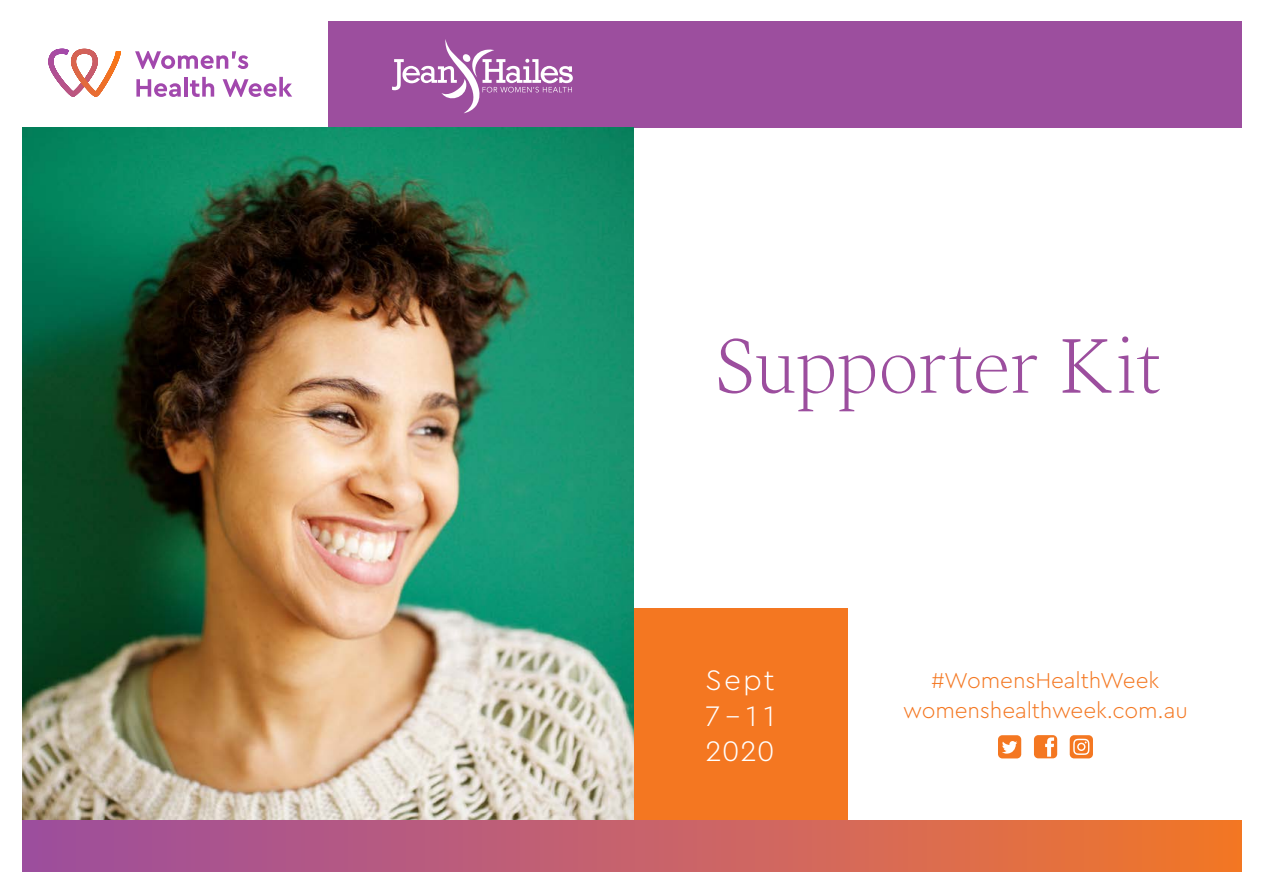
<style>
.page{position:relative;width:1263px;height:893px;background:#fff}
.page>*{position:absolute;margin:0;border:0;box-sizing:border-box;transform-origin:0 0}
.t1{font:200 81px "Spectral";letter-spacing:-.035em;color:#9c4e9e}
.t2{font:300 29.55px/35.2px "Cera Pro";letter-spacing:.065em;color:#fff;text-align:justify}
.t3{font:300 22.5px/30px "Cera Pro";letter-spacing:-.005em;color:#f47721;text-align:center}
</style>
<div class="page">
<div style="left:328px;top:21px;width:914px;height:107px;background:#9c4e9e"></div>
<svg style="left:48px;top:49px;width:73px;height:48px"></svg>
<svg style="left:135px;top:51px;width:113px;height:18px"></svg>
<svg style="left:136px;top:79px;width:45px;height:18px"></svg>
<hr style="left:184px;top:77px;width:4px;height:20px;background:#a248ad">
<svg style="left:190px;top:77px;width:24px;height:20px"></svg>
<svg style="left:223px;top:77px;width:69px;height:20px"></svg>
<div style="left:633px;top:608px;width:214px;height:212px;background:#f47721"></div>
<svg style="left:998px;top:735px;width:23px;height:23px"></svg>
<svg style="left:1034px;top:735px;width:23px;height:23px"></svg>
<svg style="left:1070px;top:735px;width:23px;height:23px"></svg>
<img style="left:23px;top:128px;width:610px;height:692px">
<div style="left:23px;top:820px;width:1219px;height:52px;background:linear-gradient(to right,#9c4ea3,#f2772e)"></div>
<svg style="left:392px;top:39px;width:181px;height:74px"></svg>
<h1 class="t1" style="left:714px;top:307px;width:450px">Supporter Kit</h1>
<h2 class="t2" style="left:706px;top:662px;width:71px">Sept 7–11<br>2020</h2>
<p class="t3" style="left:903px;top:664px;width:286px">#WomensHealthWeek womenshealthweek.com.au</p>
</div>
